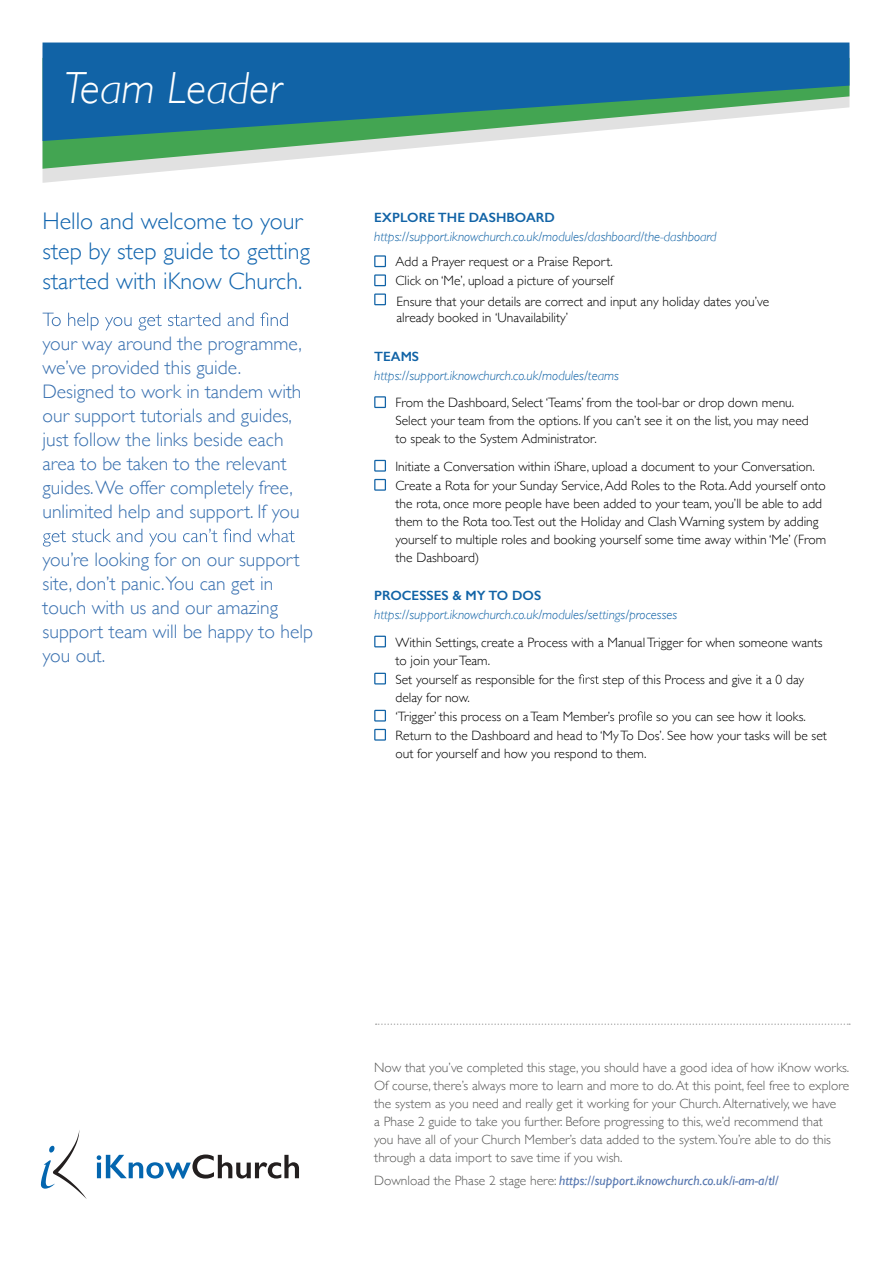
<style>
.page{position:relative;width:893px;height:1263px;background:#fff}
.page>*{position:absolute;margin:0;border:0;box-sizing:border-box;transform-origin:0 0}
.t1{font:italic 300 45px "Gill Sans";color:#fff}
.t2{font:300 24px/30px "Gill Sans";color:#1366af}
.t3{font:300 19.5px/24px "Gill Sans";color:#376faf}
.t4{font:300 13.5px/18.1px "Gill Sans";color:#000}
.t5{font:300 13.5px/18px "Gill Sans";color:#575756}
.t6{font:italic 300 13.5px "Gill Sans";color:#1163a6}
.t7{font:italic 13.5px "Gill Sans";color:#5576af}
.t8{font:600 13.5px "Gill Sans";color:#1163a6}
.s1{font-weight:300;font-style:normal;color:#575756}
</style>
<div class="page">
<svg style="left:43px;top:312px;width:245px;height:18px"></svg>
<svg style="left:43px;top:529px;width:252px;height:17px"></svg>
<svg style="left:374px;top:255px;width:12px;height:12px"></svg>
<svg style="left:374px;top:274px;width:12px;height:12px"></svg>
<svg style="left:374px;top:293px;width:12px;height:12px"></svg>
<svg style="left:374px;top:396px;width:12px;height:12px"></svg>
<svg style="left:374px;top:460px;width:12px;height:12px"></svg>
<svg style="left:374px;top:479px;width:12px;height:12px"></svg>
<svg style="left:374px;top:636px;width:12px;height:11px"></svg>
<svg style="left:374px;top:673px;width:12px;height:11px"></svg>
<svg style="left:579px;top:674px;width:20px;height:10px"></svg>
<svg style="left:374px;top:710px;width:12px;height:11px"></svg>
<svg style="left:619px;top:711px;width:33px;height:13px"></svg>
<svg style="left:374px;top:729px;width:12px;height:12px"></svg>
<svg style="left:43px;top:169px;width:144px;height:14px"></svg>
<svg style="left:43px;top:141px;width:443px;height:28px"></svg>
<svg style="left:43px;top:43px;width:806px;height:98px;background:#3780a4"></svg>
<svg style="left:376px;top:1023px;width:474px;height:2px"></svg>
<svg style="left:41px;top:1130px;width:46px;height:69px"></svg>
<svg style="left:97px;top:1154px;width:202px;height:24px"></svg>
<h1 class="t1" style="left:64px;top:63px;width:219px">Team Leader</h1>
<h2 class="t2" style="left:43px;top:205px;width:269px">Hello and welcome to your step by step guide to getting started with iKnow Church.</h2>
<p class="t3" style="left:43px;top:331px;width:261px">your way around the programme, we’ve provided this guide.<br>Designed to work in tandem with our support tutorials and guides, just follow the links beside each area to be taken to the relevant guides.We offer completely free, unlimited help and support. If you</p>
<h3 class="t3" style="left:43px;top:547px;width:272px">you’re looking for on our support site, don’t panic.You can get in touch with us and our amazing support team will be happy to help you out.</h3>
<p class="t8" style="left:374px;top:210px;width:182px">EXPLORE THE DASHBOARD</p>
<p class="t6" style="left:374px;top:229px;width:344px">https://support.iknowchurch.co.uk/modules/dashboard/the-dashboard</p>
<p class="t4" style="left:395px;top:252px;width:219px;line-height:19px">Add a Prayer request or a Praise Report.<br>Click on ‘Me’, upload a picture of yourself</p>
<p class="t4" style="left:397px;top:292px;width:374px;line-height:16.2px">Ensure that your details are correct and input any holiday dates you’ve already booked in ‘Unavailability’</p>
<p class="t8" style="left:374px;top:348px;width:46px">TEAMS</p>
<p class="t6" style="left:374px;top:368px;width:246px">https://support.iknowchurch.co.uk/modules/teams</p>
<p class="t4" style="left:395px;top:393px;width:415px">From the Dashboard, Select ‘Teams’ from the tool-bar or drop down menu.<br>Select your team from the options. If you can’t see it on the list, you may need to speak to the System Administrator.</p>
<p class="t4" style="left:395px;top:457px;width:432px">Initiate a Conversation within iShare, upload a document to your Conversation.<br>Create a Rota for your Sunday Service,Add Roles to the Rota.Add yourself onto the rota, once more people have been added to your team, you’ll be able to add them to the Rota too.Test out the Holiday and Clash Warning system by adding yourself to multiple roles and booking yourself some time away within ‘Me’ (From the Dashboard)</p>
<p class="t8" style="left:374px;top:587px;width:169px">PROCESSES &amp; MY TO DOS</p>
<p class="t6" style="left:374px;top:607px;width:305px">https://support.iknowchurch.co.uk/modules/settings/processes</p>
<p class="t4" style="left:395px;top:632px;width:429px;line-height:18.6px">Within Settings, create a Process with a ManualTrigger for when someone wants to join yourTeam.<br>Set yourself as responsible for the</p>
<p class="t4" style="left:602px;top:669px;width:203px">step of this Process and give it a 0 day</p>
<p class="t4" style="left:395px;top:687px;width:221px;line-height:19px">delay for now.<br>‘Trigger’ this process on aTeam Member’s</p>
<p class="t4" style="left:395px;top:706px;width:433px;line-height:18.6px;text-indent:261px">so you can see how it looks.<br>Return to the Dashboard and head to ‘My To Dos’. See how your tasks will be set out for yourself and how you respond to them.</p>
<p class="t5" style="left:374px;top:1058px;width:477px">Now that you’ve completed this stage, you should have a good idea of how iKnow works.<br>Of course, there’s always more to learn and more to do.At this point, feel free to explore the system as you need and really get it working for your Church.Alternatively, we have<br>a Phase 2 guide to take you further. Before progressing to this, we’d recommend that<br>you have all of your Church Member’s data added to the system.You’re able to do this through a data import to save time if you wish.</p>
<p class="t7" style="left:374px;top:1172px;width:406px"><span class="s1">Download the Phase 2 stage here:</span> https://support.iknowchurch.co.uk/i-am-a/tl/</p>
</div>
